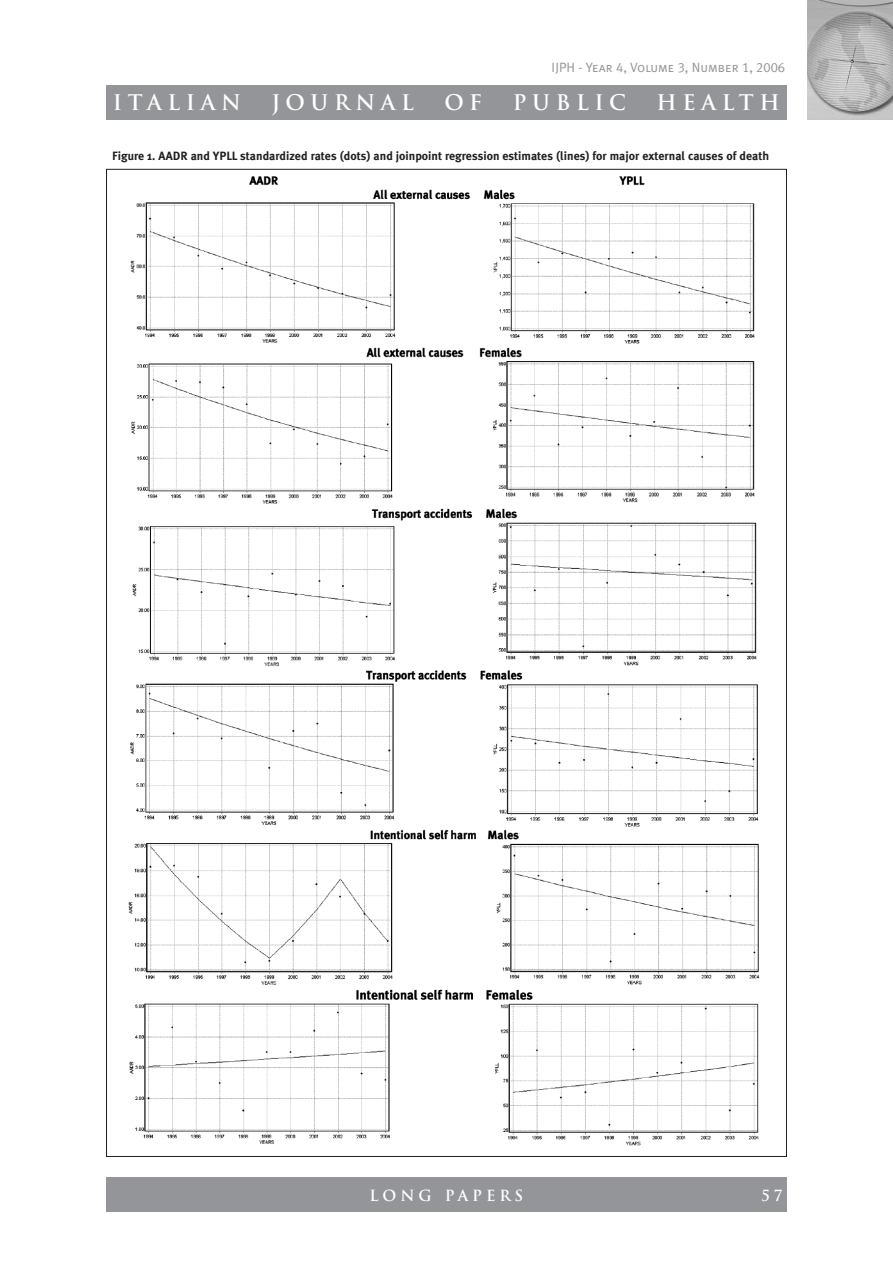
<style>
.page{position:relative;width:893px;height:1263px;background:#fff}
.page>*{position:absolute;margin:0;border:0;box-sizing:border-box;transform-origin:0 0}
.t1{font:700 21px "Trajan";letter-spacing:.265em;color:#fff}
.t2{font:700 15px "Trajan";letter-spacing:.26em;color:#fff}
.t3{font:13.5px "Meta Plus Normal Caps";color:#939598}
.t4{font:700 12px "Meta Plus";color:#231f20}
</style>
<div class="page">
<img style="left:808px;top:0;width:85px;height:119px">
<div style="left:106px;top:85px;width:681px;height:34px;background:#939598"></div>
<div style="left:106px;top:1178px;width:681px;height:34px;background:#939598"></div>
<img style="left:128px;top:176px;width:632px;height:970px">
<p class="t3" style="left:551px;top:59px;width:235px">IJPH - Year 4, Volume 3, Number 1, 2006</p>
<h1 class="t1" style="left:113px;top:90px;width:130px">ITALIAN</h1>
<h1 class="t1" style="left:271px;top:90px;width:144px">JOURNAL</h1>
<h1 class="t1" style="left:444px;top:90px;width:39px">O F</h1>
<h1 class="t1" style="left:513px;top:90px;width:115px">PUBLIC</h1>
<h1 class="t1" style="left:657px;top:90px;width:125px">HEALTH</h1>
<p class="t4" style="left:112px;top:149px;width:658px">Figure 1. AADR and YPLL standardized rates (dots) and joinpoint regression estimates (lines) for major external causes of death</p>
<p class="t2" style="left:370px;top:1186px;width:155px">LONG PAPERS</p>
<p class="t2" style="left:761px;top:1186px;width:22px">5 7</p>
</div>
